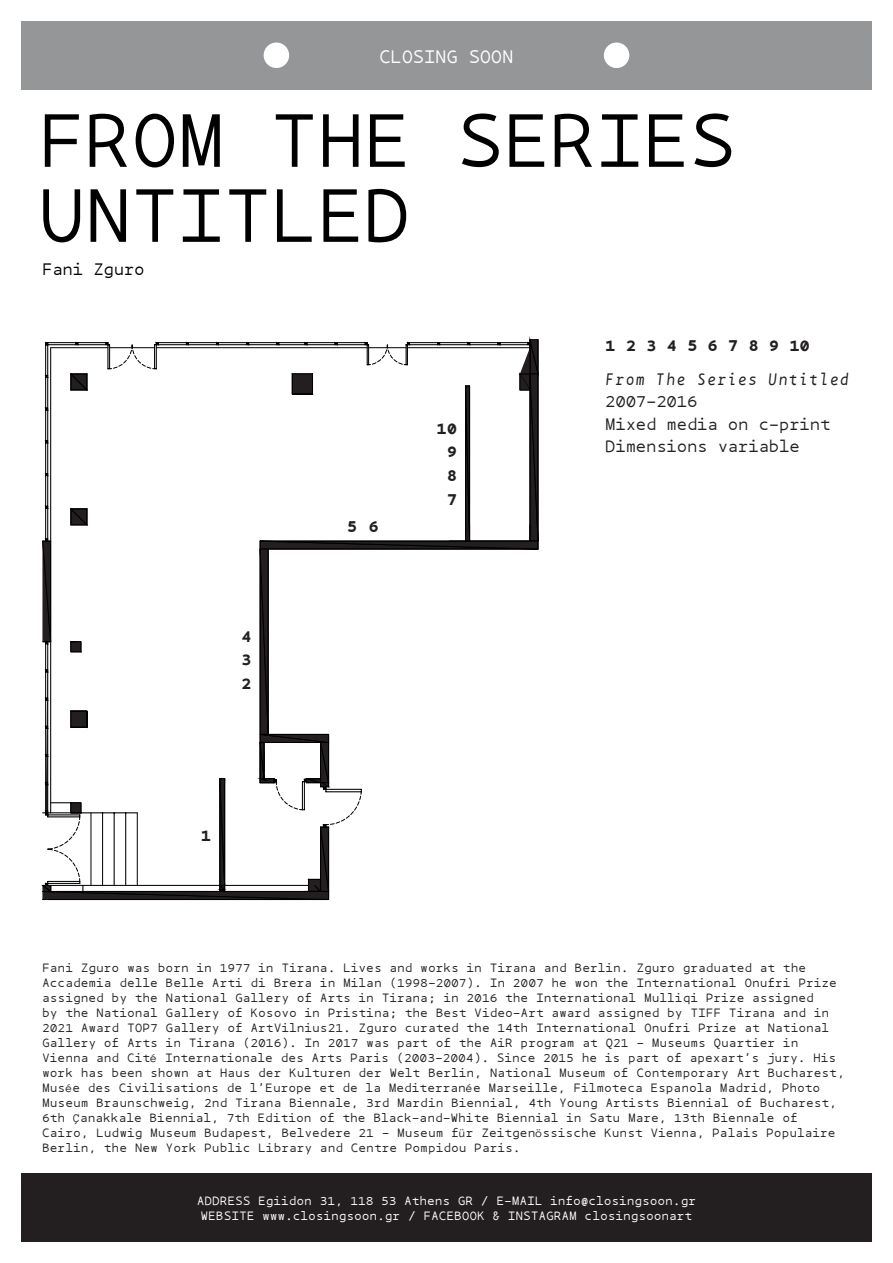
<style>
.page{position:relative;width:893px;height:1263px;background:#fff}
.page>*{position:absolute;margin:0;border:0;box-sizing:border-box;transform-origin:0 0}
.t1{font:75px/75px "B Pmono";letter-spacing:.02em;color:#000}
.t2{font:18px "B Pmono";letter-spacing:.02em;color:#fff}
.t3{font:16.5px/22.5px "B Pmono";letter-spacing:.02em;color:#231f20}
.t4{font:700 16.5px "B Pmono";color:#231f20}
.t5{font:16.5px "B Pmono";letter-spacing:.02em;color:#000}
.t6{font:12px/15px "B Pmono";letter-spacing:.045em;color:#231f20}
.t7{font:12px/15px "B Pmono";letter-spacing:.04em;color:#fff;text-align:center}
.s1{font-style:italic}
.s2{font-family:"Anonymous Pro"}
</style>
<div class="page">
<div style="left:21px;top:1174px;width:851px;height:68px;background:#231f20"></div>
<div style="left:21px;top:21px;width:851px;height:68px;background:#949698"></div>
<hr style="left:538px;top:340px;width:1px;height:209px;background:#000">
<svg style="left:42px;top:339px;width:496px;height:561px"></svg>
<hr style="left:137px;top:813px;width:1px;height:72px;background:#000">
<hr style="left:91px;top:813px;width:1px;height:72px;background:#000">
<div style="left:264px;top:43px;width:25px;height:25px;background:#fff;border-radius:50%"></div>
<div style="left:604px;top:43px;width:25px;height:25px;background:#fff;border-radius:50%"></div>
<h2 class="t2" style="left:380px;top:47px;width:135px">CLOSING SOON</h2>
<p class="t1" style="left:39px;top:104px;width:698px">FROM THE SERIES<br>UNTITLED</p>
<p class="t5" style="left:43px;top:261px;width:103px">Fani Zguro</p>
<p class="t4" style="left:242px;top:626px;width:11px">4</p>
<p class="t4" style="left:242px;top:650px;width:11px">3</p>
<p class="t4" style="left:242px;top:674px;width:11px">2</p>
<p class="t4" style="left:201px;top:825px;width:11px">1</p>
<p class="t4" style="left:347px;top:517px;width:11px">5</p>
<p class="t4" style="left:369px;top:517px;width:11px">6</p>
<p class="t4" style="left:437px;top:418px;width:22px">10</p>
<p class="t4" style="left:447px;top:442px;width:11px">9</p>
<p class="t4" style="left:447px;top:466px;width:11px">8</p>
<p class="t4" style="left:447px;top:489px;width:11px">7</p>
<p class="t4" style="left:605px;top:336px;width:206px">1 2 3 4 5 6 7 8 9 10</p>
<p class="t3" style="left:605px;top:368px;width:246px"><span class="s1">From The Series Untitled<br></span>2007-2016<br>Mixed media on c-print</p>
<p class="t3" style="left:605px;top:435px;width:196px">Dimensions variable</p>
<p class="t6" style="left:43px;top:961px;width:803px">Fani Zguro was born in 1977 in Tirana. Lives and works in Tirana and Berlin. Zguro graduated at the Accademia delle Belle Arti di Brera in Milan (1998-2007). In 2007 he won the International Onufri Prize assigned by the National Gallery of Arts in Tirana; in 2016 the International Mulliqi Prize assigned<br>by the National Gallery of Kosovo in Pristina; the Best Video-Art award assigned by TIFF Tirana and in 2021 Award TOP7 Gallery of ArtVilnius21. Zguro curated the 14th International Onufri Prize at National Gallery of Arts in Tirana (2016). In 2017 was part of the AiR program at Q21 - Museums Quartier in Vienna and Cit<span class="s2">é</span> Internationale des Arts Paris (2003-2004). Since 2015 he is part of apexart’s jury. His work has been shown at Haus der Kulturen der Welt Berlin, National Museum of Contemporary Art Bucharest, Mus<span class="s2">é</span>e des Civilisations de l’Europe et de la Mediterran<span class="s2">é</span>e Marseille, Filmoteca Espanola Madrid, Photo Museum Braunschweig, 2nd Tirana Biennale, 3rd Mardin Biennial, 4th Young Artists Biennial of Bucharest, 6th <span class="s2">Ç</span>anakkale Biennial, 7th Edition of the Black-and-White Biennial in Satu Mare, 13th Biennale of Cairo, Ludwig Museum Budapest, Belvedere 21 - Museum f<span class="s2">ü</span>r Zeitgen<span class="s2">ö</span>ssische Kunst Vienna, Palais Populaire Berlin, the New York Public Library and Centre Pompidou Paris.</p>
<p class="t7" style="left:197px;top:1194px;width:500px">ADDRESS Egiidon 31, 118 53 Athens GR / E-MAIL info@closingsoon.gr<br>WEBSITE www.closingsoon.gr / FACEBOOK &amp; INSTAGRAM closingsoonart</p>
</div>
